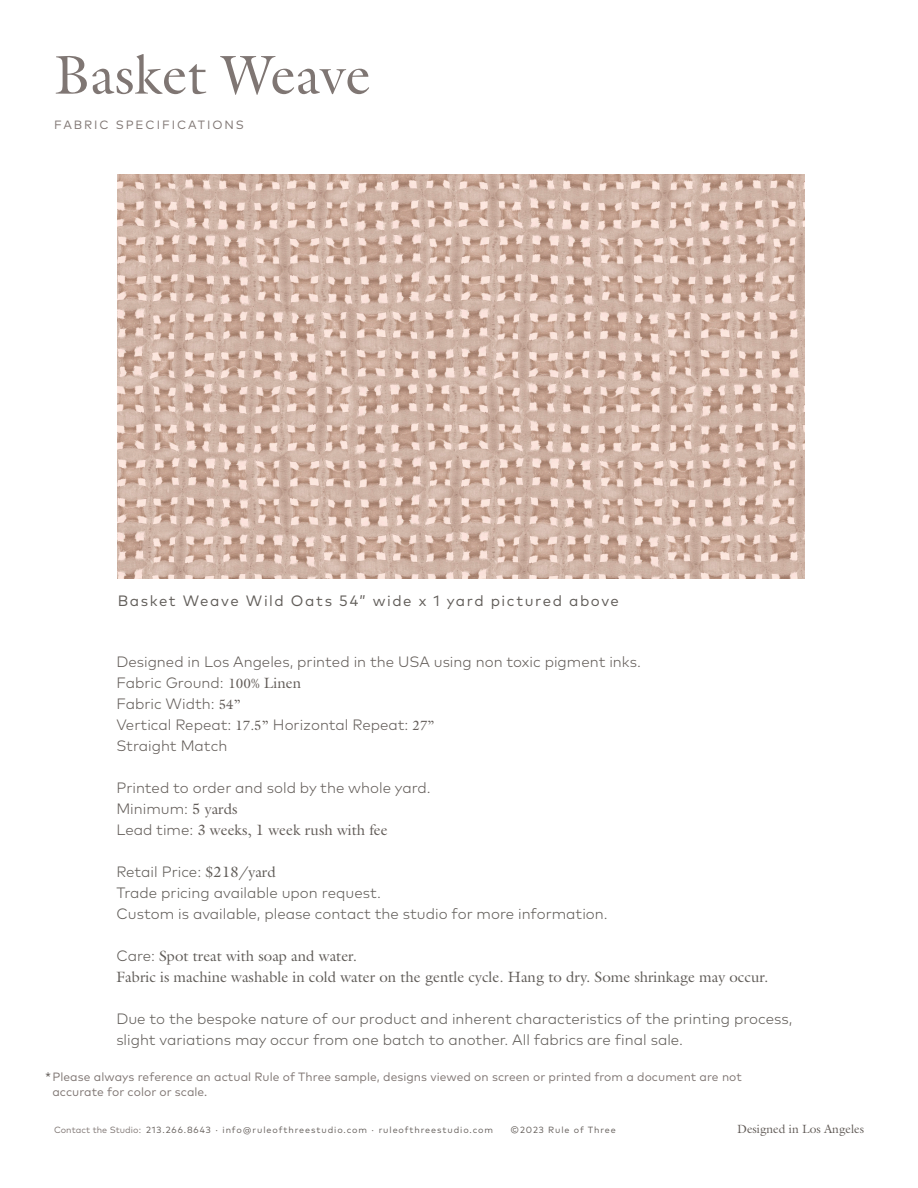
<style>
.page{position:relative;width:918px;height:1188px;background:#fff}
.page>*{position:absolute;margin:0;border:0;box-sizing:border-box;transform-origin:0 0}
.t1{font:55.2px "Galliard Std";color:#7f7673}
.t2{font:300 15px "Mark OT";color:#615d59}
.t3{font:300 15px "Mark OT";color:#635d59}
.t4{font:15px "Galliard Std";color:#615d59}
.t5{font:15px "Mark OT";letter-spacing:.1em;color:#615d59}
.t6{font:15px "Galliard Std";color:#635d59}
.t7{font:13.5px "Mark OT";color:#635d59}
.t8{font:12px "Mark OT";letter-spacing:.005em;color:#7f7673}
.t9{font:12px "Mark OT";letter-spacing:.16em;color:#7f7673}
.t10{font:12px "Galliard Std";color:#635d59}
.t11{font:9px "Mark OT";letter-spacing:.1em;color:#635d59}
.s1{font-family:"Galliard Std";font-weight:400;font-size:13.5px}
.s2{font-family:"Galliard Std";font-weight:400}
.s3{font-family:"Mark OT";font-weight:300}
.s4{color:#7f7673}
</style>
<div class="page">
<img style="left:118px;top:175px;width:687px;height:403px">
<p class="t1" style="left:54px;top:40px;width:318px">Basket Weave</p>
<p class="t9" style="left:54px;top:118px;width:191px">FABRIC SPECIFICATIONS</p>
<p class="t5" style="left:118px;top:591px;width:503px">Basket Weave Wild Oats 54” wide x 1 yard pictured above</p>
<p class="t3" style="left:116px;top:653px;width:526px">Designed in Los Angeles, printed in the USA using non toxic pigment inks.</p>
<p class="t3" style="left:116px;top:674px;width:186px">Fabric Ground: <span class="s1">100%</span> <span class="s2">Linen</span></p>
<p class="t3" style="left:116px;top:695px;width:126px">Fabric Width: <span class="s1">54”</span></p>
<p class="t3" style="left:116px;top:716px;width:320px">Vertical Repeat: <span class="s1">17.5”</span> Horizontal Repeat: <span class="s1">27”</span></p>
<p class="t3" style="left:116px;top:737px;width:113px">Straight Match</p>
<p class="t3" style="left:116px;top:779px;width:316px">Printed to order and sold by the whole yard.</p>
<p class="t3" style="left:116px;top:800px;width:123px">Minimum: <span class="s2">5 yards</span></p>
<p class="t6" style="left:116px;top:821px;width:273px"><span class="s3">Lead time:</span> 3 weeks, 1 week rush with fee</p>
<p class="t2" style="left:116px;top:863px;width:161px">Retail Price: <span class="s2">$218/yard</span></p>
<p class="t2" style="left:116px;top:884px;width:266px">Trade pricing available upon request.</p>
<p class="t2" style="left:116px;top:905px;width:493px">Custom is available, please contact the studio for more information.</p>
<p class="t4" style="left:116px;top:947px;width:242px"><span class="s3">Care:</span> Spot treat with soap and water.</p>
<p class="t4" style="left:116px;top:968px;width:653px">Fabric is machine washable in cold water on the gentle cycle. Hang to dry. Some shrinkage may occur.</p>
<p class="t2" style="left:116px;top:1010px;width:677px">Due to the bespoke nature of our product and inherent characteristics of the printing process,</p>
<p class="t2" style="left:116px;top:1031px;width:568px">slight variations may occur from one batch to another. All fabrics are final sale.</p>
<p class="t7" style="left:45px;top:1069px;width:8px">*</p>
<p class="t8" style="left:52px;top:1069px;width:691px">Please always reference an actual Rule of Three sample, designs viewed on screen or printed from a document are not</p>
<p class="t8" style="left:52px;top:1084px;width:157px">accurate for color or scale.</p>
<p class="t11" style="left:54px;top:1124px;width:441px"><span class="s4">Contact the Studio:</span> 213.266.8643 · info@ruleofthreestudio.com · ruleofthreestudio.com</p>
<p class="t11" style="left:511px;top:1124px;width:107px">©2023 Rule of Three</p>
<p class="t10" style="left:737px;top:1122px;width:128px">Designed in Los Angeles</p>
</div>
